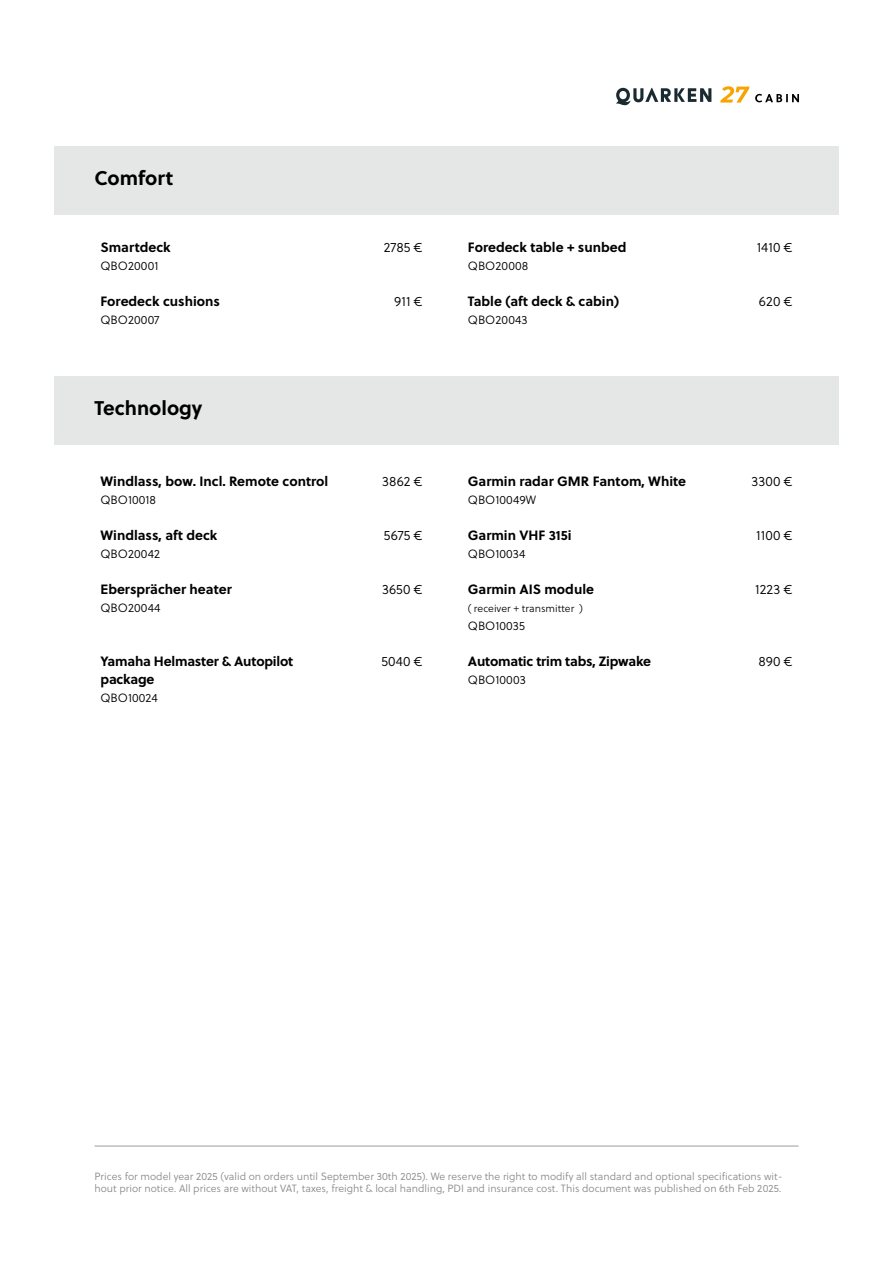
<style>
.page{position:relative;width:893px;height:1263px;background:#fff}
.page>*{position:absolute;margin:0;border:0;box-sizing:border-box;transform-origin:0 0}
.t1{font:700 19.8px "Soleil";color:#000}
.t2{font:700 13.5px/18px "Soleil";color:#000}
.t3{font:13.5px "Soleil Lt";color:#000}
.t4{font:12px "Soleil Lt";color:#000}
.t5{font:10.5px/12.6px "Soleil Lt";color:#878787}
.t6{font:10.5px "Soleil Lt";color:#000}
</style>
<div class="page">
<hr style="left:94px;top:1146px;width:705px;height:1px;background:#9d9d9c">
<div style="left:54px;top:147px;width:785px;height:68px;background:#e5e6e6"></div>
<div style="left:54px;top:376px;width:785px;height:68px;background:#e5e6e6"></div>
<svg style="left:616px;top:88px;width:95px;height:17px"></svg>
<svg style="left:720px;top:86px;width:29px;height:17px"></svg>
<svg style="left:755px;top:94px;width:44px;height:8px"></svg>
<p class="t1" style="left:94px;top:163px;width:80px">Comfort</p>
<p class="t2" style="left:100px;top:238px;width:72px">Smartdeck</p>
<p class="t4" style="left:100px;top:257px;width:59px">QBO20001</p>
<p class="t3" style="left:384px;top:238px;width:41px">2785 €</p>
<p class="t2" style="left:468px;top:238px;width:160px">Foredeck table + sunbed</p>
<p class="t4" style="left:468px;top:257px;width:62px">QBO20008</p>
<p class="t3" style="left:757px;top:238px;width:37px">1410 €</p>
<p class="t2" style="left:100px;top:292px;width:121px">Foredeck cushions</p>
<p class="t4" style="left:100px;top:311px;width:61px">QBO20007</p>
<p class="t3" style="left:394px;top:292px;width:30px">911 €</p>
<p class="t2" style="left:468px;top:292px;width:153px">Table (aft deck &amp; cabin)</p>
<p class="t4" style="left:468px;top:311px;width:61px">QBO20043</p>
<p class="t3" style="left:759px;top:292px;width:35px">620 €</p>
<p class="t1" style="left:94px;top:392px;width:109px">Technology</p>
<p class="t2" style="left:100px;top:472px;width:229px">Windlass, bow. Incl. Remote control</p>
<p class="t4" style="left:100px;top:491px;width:57px">QBO10018</p>
<p class="t3" style="left:382px;top:472px;width:42px">3862 €</p>
<p class="t2" style="left:468px;top:472px;width:220px">Garmin radar GMR Fantom, White</p>
<p class="t4" style="left:468px;top:491px;width:70px">QBO10049W</p>
<p class="t3" style="left:751px;top:472px;width:43px">3300 €</p>
<p class="t2" style="left:100px;top:526px;width:118px">Windlass, aft deck</p>
<p class="t4" style="left:100px;top:545px;width:61px">QBO20042</p>
<p class="t3" style="left:384px;top:526px;width:40px">5675 €</p>
<p class="t2" style="left:468px;top:526px;width:105px">Garmin VHF 315i</p>
<p class="t4" style="left:468px;top:545px;width:59px">QBO10034</p>
<p class="t3" style="left:756px;top:526px;width:38px">1100 €</p>
<p class="t2" style="left:100px;top:580px;width:133px">Ebersprächer heater</p>
<p class="t4" style="left:100px;top:599px;width:62px">QBO20044</p>
<p class="t3" style="left:382px;top:580px;width:42px">3650 €</p>
<p class="t2" style="left:468px;top:580px;width:128px">Garmin AIS module</p>
<p class="t6" style="left:468px;top:601px;width:117px">( receiver + transmitter )</p>
<p class="t4" style="left:468px;top:617px;width:59px">QBO10035</p>
<p class="t3" style="left:755px;top:580px;width:39px">1223 €</p>
<p class="t2" style="left:100px;top:652px;width:194px">Yamaha Helmaster &amp; Autopilot package</p>
<p class="t4" style="left:100px;top:689px;width:59px">QBO10024</p>
<p class="t3" style="left:381px;top:652px;width:43px">5040 €</p>
<p class="t2" style="left:468px;top:652px;width:185px">Automatic trim tabs, Zipwake</p>
<p class="t4" style="left:468px;top:671px;width:59px">QBO10003</p>
<p class="t3" style="left:758px;top:652px;width:36px">890 €</p>
<p class="t5" style="left:94px;top:1169px;width:690px">Prices for model year 2025 (valid on orders until September 30th 2025). We reserve the right to modify all standard and optional specifications wit&shy;hout prior notice. All prices are without VAT, taxes, freight &amp; local handling, PDI and insurance cost. This document was published on 6th Feb 2025.</p>
</div>
